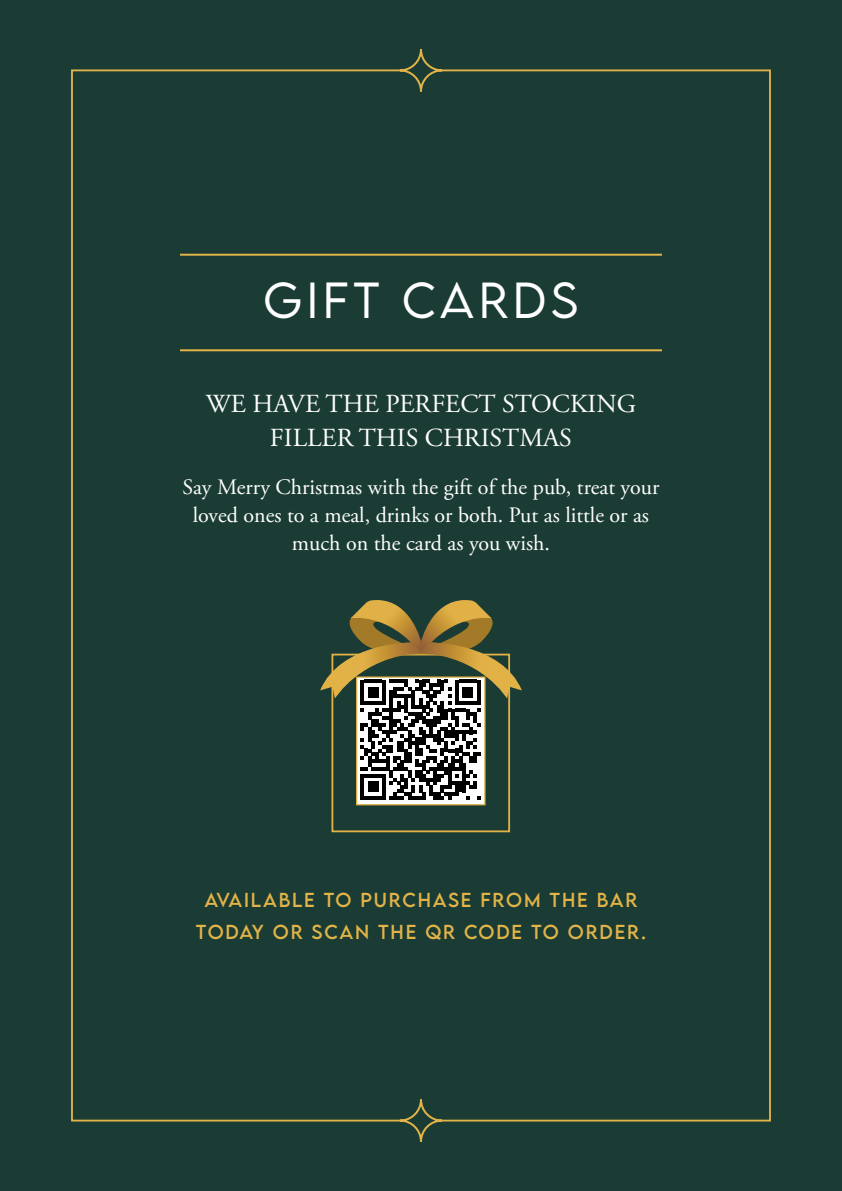
<style>
.page{position:relative;width:842px;height:1191px;background:#1a3c34}
.page>*{position:absolute;margin:0;border:0;box-sizing:border-box;transform-origin:0 0}
.t1{font:300 45px "LEMONMILK";letter-spacing:.1em;color:#fff}
.t2{font:26px/34px "Adobe Garamond Pro";color:#fff;text-align:center}
.t3{font:22px/28px "Adobe Garamond Pro";color:#fff;text-align:center}
.t4{font:18px/32px "LEMONMILK";letter-spacing:.1em;color:#e2b348;text-align:center}
</style>
<div class="page">
<svg style="left:400px;top:49px;width:42px;height:42px"></svg>
<div style="left:399px;top:48px;width:44px;height:44px;border:2px solid #e2b348;border-radius:50%"></div>
<svg style="left:400px;top:1099px;width:42px;height:42px"></svg>
<div style="left:399px;top:1098px;width:44px;height:44px;border:2px solid #e2b348;border-radius:50%"></div>
<hr style="left:180px;top:254px;width:482px;height:2px;background:#e2b348">
<hr style="left:180px;top:349px;width:482px;height:2px;background:#e2b348">
<div style="left:331px;top:653px;width:179px;height:179px;border:2px solid #e2b247"></div>
<div style="left:356px;top:676px;width:129px;height:129px;background:linear-gradient(to right,#fff,#fff);border:1px solid #e2b247"></div>
<svg style="left:320px;top:600px;width:202px;height:199px"></svg>
<h1 class="t1" style="left:264px;top:271px;width:316px">GIFT CARDS</h1>
<p class="t2" style="left:206px;top:388px;width:432px">WE HAVE THE PERFECT STOCKING<br>FILLER THIS CHRISTMAS</p>
<p class="t3" style="left:183px;top:474px;width:478px">Say Merry Christmas with the gift of the pub, treat your loved ones to a meal, drinks or both. Put as little or as much on the card as you wish.</p>
<p class="t4" style="left:196px;top:883px;width:452px">AVAiLABLE TO PURCHASE FROM THE BAR<br>TODAY OR SCAN THE QR CODE TO ORDER.</p>
</div>
